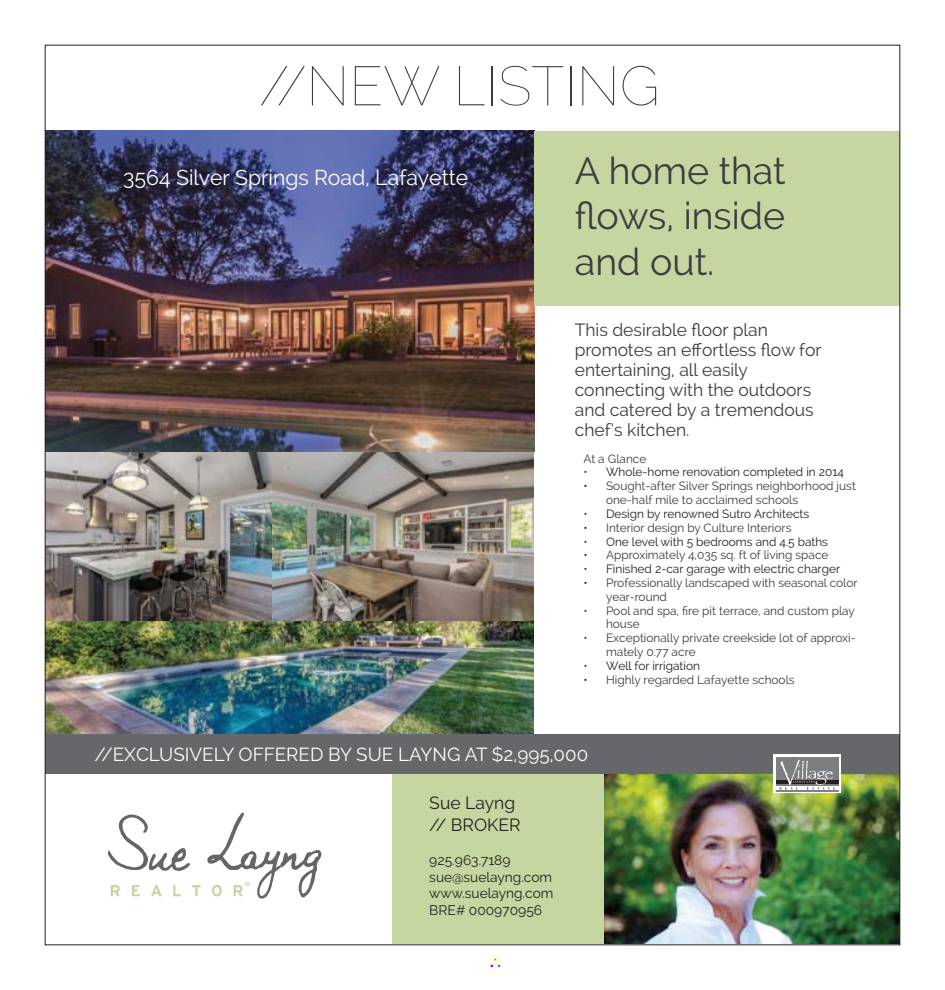
<style>
.page{position:relative;width:945px;height:990px;background:#fff}
.page>*{position:absolute;margin:0;border:0;box-sizing:border-box;transform-origin:0 0}
.t1{font:100 55.25px "Raleway";color:#3d3c3e}
.t2{font:37.62px/45.2px "Raleway";color:#3d3c3e;text-align:justify}
.t3{font:21.38px "Raleway";color:#fff}
.t4{font:18.88px "Raleway";color:#fff}
.t5{font:17.62px/20.1px "Raleway";color:#3d3c3e}
.t6{font:17.62px/21.1px "Raleway";color:#231f20}
.t7{font:13.88px/16.6px "Raleway";color:#231f20}
.t8{font:11.88px/13.9px "Raleway";color:#3d3c3e}
.t9{font:11.88px "Raleway";color:#231f20}
.s1{color:#3d3c3e}
.s2{color:#231f20}
</style>
<div class="page">
<div style="left:490px;top:958px;width:11px;height:10px;border:1px solid #fff"></div>
<img style="left:47px;top:620px;width:487px;height:115px">
<img style="left:47px;top:131px;width:487px;height:489px">
<div style="left:392px;top:774px;width:508px;height:170px;background:#c5d6a1"></div>
<img style="left:605px;top:774px;width:293px;height:169px">
<svg style="left:108px;top:814px;width:82px;height:57px"></svg>
<svg style="left:111px;top:885px;width:9px;height:11px"></svg>
<svg style="left:132px;top:885px;width:8px;height:11px"></svg>
<svg style="left:151px;top:885px;width:11px;height:11px"></svg>
<svg style="left:173px;top:885px;width:8px;height:11px"></svg>
<svg style="left:192px;top:885px;width:9px;height:11px"></svg>
<svg style="left:208px;top:812px;width:113px;height:87px"></svg>
<div style="left:45px;top:735px;width:855px;height:39px;background:#66676a"></div>
<svg style="left:774px;top:755px;width:67px;height:38px"></svg>
<div style="left:776px;top:757px;width:63px;height:29px;background:#7c7e81"></div>
<hr style="left:776px;top:780px;width:63px;height:3px;background:#231f20">
<div style="left:776px;top:791px;width:63px;height:1px;border:1px solid #808285"></div>
<svg style="left:779px;top:760px;width:56px;height:30px"></svg>
<div style="left:535px;top:131px;width:365px;height:174px;background:#c5d6a1"></div>
<h1 class="t1" style="left:259px;top:53px;width:402px">//NEW LISTING</h1>
<h3 class="t3" style="left:123px;top:167px;width:347px">3564 Silver Springs Road, Lafayette</h3>
<h2 class="t2" style="left:575px;top:151px;width:212px">A home that flows, inside and out.</h2>
<h3 class="t5" style="left:575px;top:321px;width:248px">This desirable floor plan promotes an effortless flow for entertaining, all easily connecting with the outdoors and catered by a tremendous chef’s kitchen.</h3>
<p class="t8" style="left:584px;top:452px;width:64px">At a Glance</p>
<p class="t9" style="left:584px;top:467px;width:262px"><span class="s1">•</span> Whole-home renovation completed in 2014</p>
<p class="t8" style="left:606px;top:480px;width:251px;text-indent:-23px"><span class="s2">•</span> Sought-after Silver Springs neighborhood just one-half mile to acclaimed schools</p>
<p class="t9" style="left:584px;top:508px;width:227px"><span class="s1">•</span> Design by renowned Sutro Architects</p>
<p class="t8" style="left:584px;top:521px;width:209px"><span class="s2">•</span> Interior design by Culture Interiors</p>
<p class="t9" style="left:584px;top:536px;width:246px"><span class="s1">•</span> One level with 5 bedrooms and 4.5 baths</p>
<p class="t8" style="left:584px;top:549px;width:247px"><span class="s2">•</span> Approximately 4,035 sq. ft of living space</p>
<p class="t9" style="left:584px;top:563px;width:258px"><span class="s1">•</span> Finished 2-car garage with electric charger</p>
<p class="t8" style="left:606px;top:577px;width:253px;text-indent:-23px"><span class="s2">•</span> Professionally landscaped with seasonal color year-round</p>
<p class="t8" style="left:606px;top:604px;width:250px;text-indent:-23px">• Pool and spa, fire pit terrace, and custom play house</p>
<p class="t8" style="left:606px;top:632px;width:251px;text-indent:-23px">• Exceptionally private creekside lot of approxi&shy;mately 0.77 acre</p>
<p class="t9" style="left:584px;top:660px;width:118px"><span class="s1">•</span> Well for irrigation</p>
<p class="t8" style="left:584px;top:673px;width:213px"><span class="s2">•</span> Highly regarded Lafayette schools</p>
<h3 class="t4" style="left:94px;top:745px;width:495px">//EXCLUSIVELY OFFERED BY SUE LAYNG AT $2,995,000</h3>
<h3 class="t6" style="left:429px;top:794px;width:93px">Sue Layng // BROKER</h3>
<p class="t7" style="left:429px;top:853px;width:126px">925.963.7189 sue@suelayng.com www.suelayng.com<br>BRE# 000970956</p>
</div>
